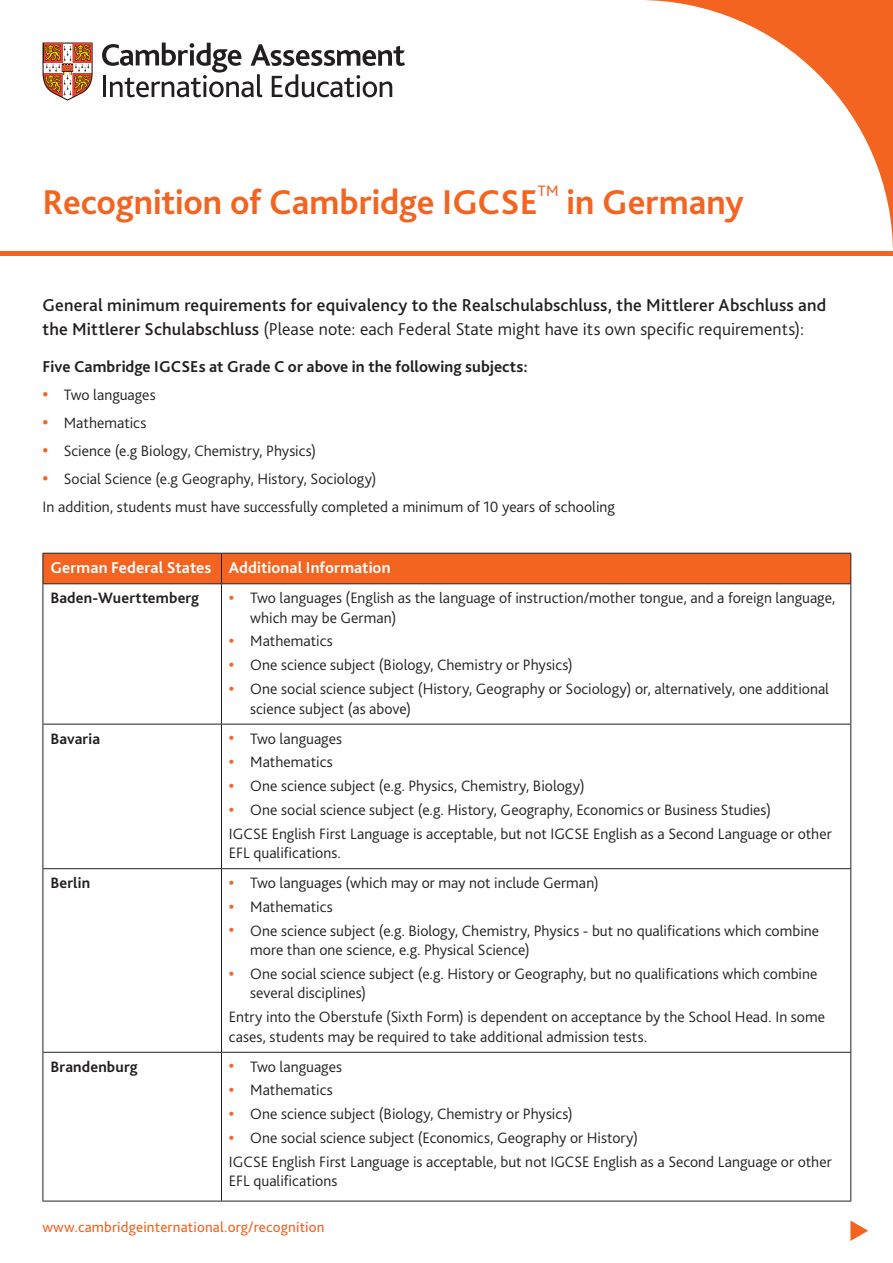
<style>
.page{position:relative;width:893px;height:1263px;background:#fff}
.page>*{position:absolute;margin:0;border:0;box-sizing:border-box;transform-origin:0 0}
.Main_heading{font:700 36px "Bliss Pro";color:#f36421}
.Body_copy{font:500 18px/24px "Bliss Pro";letter-spacing:.01em;color:#231f20}
.Subheading_2{font:700 16.5px "Bliss Pro";letter-spacing:.005em;color:#231f20}
.Body_copy-2{font:700 16.5px "Bliss Pro";letter-spacing:.005em;color:#fff}
.Body_copy-3{font:300 15.75px/19.5px "Bliss Pro";color:#231f20}
.Subheading_2-2{font:700 15.75px "Bliss Pro";letter-spacing:.01em;color:#231f20}
.Main_heading-2{font:15.75px "Bliss Pro";color:#f36421}
.t1{font:15px "Bliss Pro";letter-spacing:.01em;color:#f36421}
.s1{font-weight:300}
.s2{font-weight:700;font-size:18px;color:#f36421}
.s3{font-weight:700;font-size:16.5px;color:#f36421}
</style>
<div class="page">
<hr style="left:0;top:251px;width:893px;height:4px;background:#f36421">
<svg style="left:102px;top:43px;width:303px;height:54px"></svg>
<svg style="left:43px;top:43px;width:50px;height:58px"></svg>
<svg style="left:644px;top:0;width:249px;height:250px"></svg>
<svg style="left:850px;top:1220px;width:18px;height:21px"></svg>
<div style="left:43px;top:553px;width:808px;height:30px;background:#f36421"></div>
<hr style="left:43px;top:583px;width:178px;height:1px;background:#231f20">
<hr style="left:43px;top:584px;width:1px;height:140px;background:#231f20">
<hr style="left:221px;top:583px;width:630px;height:1px;background:#231f20">
<hr style="left:221px;top:584px;width:1px;height:140px;background:#231f20">
<hr style="left:850px;top:584px;width:1px;height:140px;background:#231f20">
<hr style="left:43px;top:724px;width:178px;height:1px;background:#231f20">
<hr style="left:43px;top:724px;width:1px;height:144px;background:#231f20">
<hr style="left:221px;top:724px;width:630px;height:1px;background:#231f20">
<hr style="left:221px;top:724px;width:1px;height:144px;background:#231f20">
<hr style="left:850px;top:724px;width:1px;height:144px;background:#231f20">
<hr style="left:43px;top:868px;width:178px;height:1px;background:#231f20">
<hr style="left:43px;top:869px;width:1px;height:183px;background:#231f20">
<hr style="left:221px;top:868px;width:630px;height:1px;background:#231f20">
<hr style="left:221px;top:869px;width:1px;height:183px;background:#231f20">
<hr style="left:850px;top:869px;width:1px;height:183px;background:#231f20">
<hr style="left:43px;top:1052px;width:178px;height:1px;background:#231f20">
<hr style="left:43px;top:1053px;width:1px;height:148px;background:#231f20">
<hr style="left:221px;top:1052px;width:630px;height:1px;background:#231f20">
<hr style="left:221px;top:1053px;width:1px;height:148px;background:#231f20">
<hr style="left:850px;top:1053px;width:1px;height:148px;background:#231f20">
<hr style="left:43px;top:1201px;width:178px;height:1px;background:#231f20">
<hr style="left:221px;top:1201px;width:630px;height:1px;background:#231f20">
<p class="Main_heading" style="left:43px;top:180px;width:497px">Recognition of Cambridge IGCSE</p>
<p class="Main_heading-2" style="left:538px;top:181px;width:22px">TM</p>
<p class="Main_heading" style="left:566px;top:180px;width:179px">in Germany</p>
<p class="Body_copy" style="left:43px;top:293px;width:785px">General minimum requirements for equivalency to the Realschulabschluss, the Mittlerer Abschluss and the Mittlerer Schulabschluss <span class="s1">(Please note: each Federal State might have its own specific requirements):</span></p>
<p class="Subheading_2" style="left:43px;top:356px;width:487px">Five Cambridge IGCSEs at Grade C or above in the following subjects:</p>
<p class="Body_copy-3" style="left:43px;top:385px;width:115px"><span class="s2">•</span> Two languages</p>
<p class="Body_copy-3" style="left:43px;top:413px;width:105px"><span class="s2">•</span> Mathematics</p>
<p class="Body_copy-3" style="left:43px;top:441px;width:275px"><span class="s2">•</span> Science (e.g Biology, Chemistry, Physics)</p>
<p class="Body_copy-3" style="left:43px;top:469px;width:336px"><span class="s2">•</span> Social Science (e.g Geography, History, Sociology)</p>
<p class="Body_copy-3" style="left:43px;top:497px;width:574px">In addition, students must have successfully completed a minimum of 10 years of schooling</p>
<p class="Body_copy-2" style="left:50px;top:557px;width:163px">German Federal States</p>
<p class="Body_copy-2" style="left:229px;top:557px;width:163px">Additional Information</p>
<p class="Subheading_2-2" style="left:50px;top:588px;width:150px">Baden-Wuerttemberg</p>
<p class="Body_copy-3" style="left:250px;top:588px;width:587px;text-indent:-21px"><span class="s3">•</span> Two languages (English as the language of instruction/mother tongue, and a foreign language, which may be German)</p>
<p class="Body_copy-3" style="left:229px;top:631px;width:105px"><span class="s3">•</span> Mathematics</p>
<p class="Body_copy-3" style="left:229px;top:655px;width:345px"><span class="s3">•</span> One science subject (Biology, Chemistry or Physics)</p>
<p class="Body_copy-3" style="left:250px;top:679px;width:580px;text-indent:-21px"><span class="s3">•</span> One social science subject (History, Geography or Sociology) or, alternatively, one additional science subject (as above)</p>
<p class="Subheading_2-2" style="left:50px;top:728px;width:51px">Bavaria</p>
<p class="Body_copy-3" style="left:229px;top:728px;width:115px"><span class="s3">•</span> Two languages</p>
<p class="Body_copy-3" style="left:229px;top:752px;width:105px"><span class="s3">•</span> Mathematics</p>
<p class="Body_copy-3" style="left:229px;top:776px;width:357px"><span class="s3">•</span> One science subject (e.g. Physics, Chemistry, Biology)</p>
<p class="Body_copy-3" style="left:229px;top:800px;width:543px"><span class="s3">•</span> One social science subject (e.g. History, Geography, Economics or Business Studies)</p>
<p class="Body_copy-3" style="left:229px;top:823px;width:604px">IGCSE English First Language is acceptable, but not IGCSE English as a Second Language or other<br>EFL qualifications.</p>
<p class="Subheading_2-2" style="left:50px;top:873px;width:41px">Berlin</p>
<p class="Body_copy-3" style="left:229px;top:873px;width:371px"><span class="s3">•</span> Two languages (which may or may not include German)</p>
<p class="Body_copy-3" style="left:229px;top:897px;width:105px"><span class="s3">•</span> Mathematics</p>
<p class="Body_copy-3" style="left:250px;top:920px;width:570px;text-indent:-21px"><span class="s3">•</span> One science subject (e.g. Biology, Chemistry, Physics - but no qualifications which combine more than one science, e.g. Physical Science)</p>
<p class="Body_copy-3" style="left:250px;top:964px;width:569px;text-indent:-21px"><span class="s3">•</span> One social science subject (e.g. History or Geography, but no qualifications which combine several disciplines)</p>
<p class="Body_copy-3" style="left:229px;top:1007px;width:598px">Entry into the Oberstufe (Sixth Form) is dependent on acceptance by the School Head. In some cases, students may be required to take additional admission tests.</p>
<p class="Subheading_2-2" style="left:50px;top:1057px;width:89px">Brandenburg</p>
<p class="Body_copy-3" style="left:229px;top:1057px;width:115px"><span class="s3">•</span> Two languages</p>
<p class="Body_copy-3" style="left:229px;top:1080px;width:105px"><span class="s3">•</span> Mathematics</p>
<p class="Body_copy-3" style="left:229px;top:1104px;width:345px"><span class="s3">•</span> One science subject (Biology, Chemistry or Physics)</p>
<p class="Body_copy-3" style="left:229px;top:1128px;width:411px"><span class="s3">•</span> One social science subject (Economics, Geography or History)</p>
<p class="Body_copy-3" style="left:229px;top:1152px;width:604px">IGCSE English First Language is acceptable, but not IGCSE English as a Second Language or other<br>EFL qualifications</p>
<p class="t1" style="left:43px;top:1217px;width:284px">www.cambridgeinternational.org/recognition</p>
</div>
